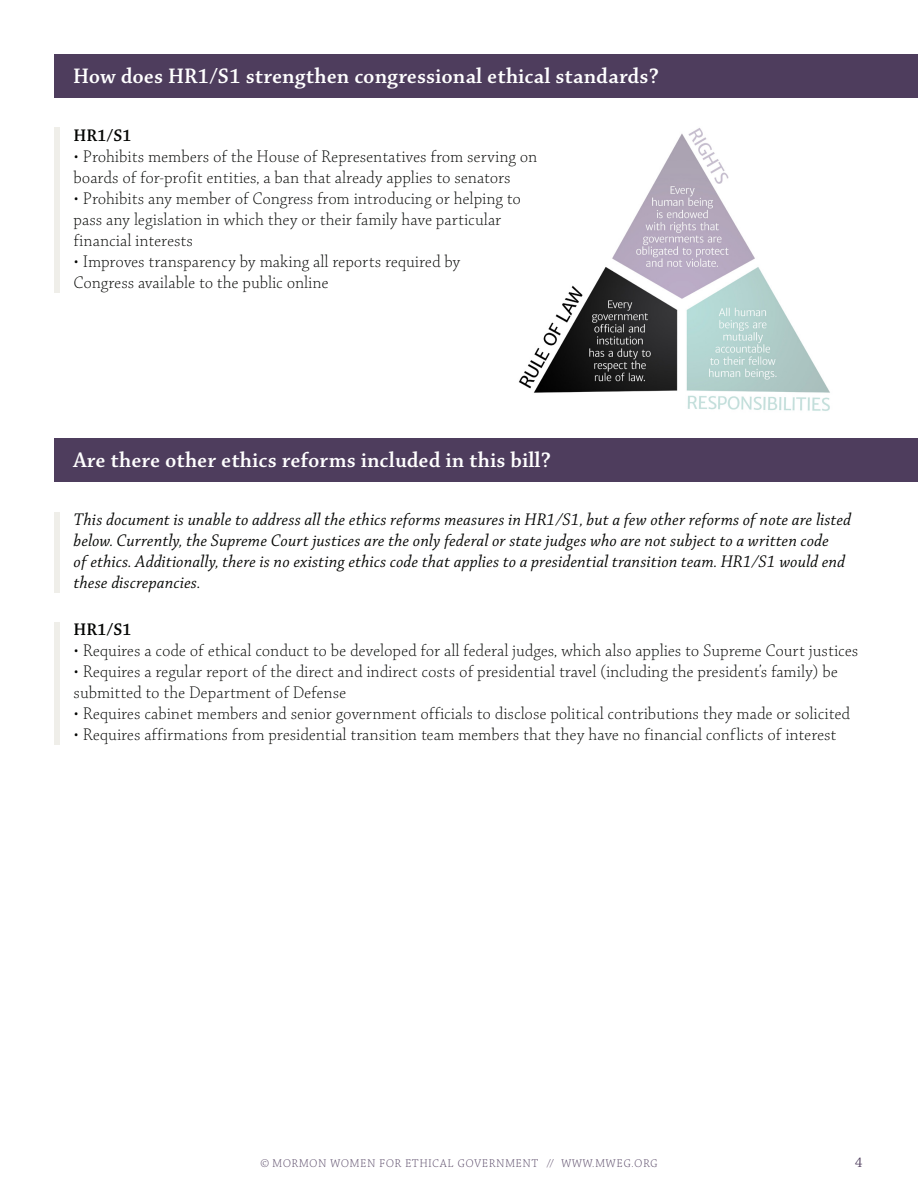
<style>
.page{position:relative;width:918px;height:1188px;background:#fff}
.page>*{position:absolute;margin:0;border:0;box-sizing:border-box;transform-origin:0 0}
.t1{font:22.5px "Chaparral Pro Semibold Disp";letter-spacing:.03em;color:#fff}
.t2{font:18px/21px "Chaparral Pro Light Disp";letter-spacing:.03em;color:#040503}
.t3{font:18px/21px "Chaparral Pro It Disp";letter-spacing:.03em;color:#040503}
.t4{font:18px "Chaparral Pro Semibold Disp";letter-spacing:.03em;color:#040503}
.t5{font:15px "Chaparral Pro Disp";color:#4e3d5d}
.t6{font:12px "Chaparral Pro Light Disp";letter-spacing:.09em;color:#4e3d5d}
.s1{font-size:21px}
</style>
<div class="page">
<div style="left:54px;top:54px;width:864px;height:44px;background:#4e3d5d"></div>
<div style="left:54px;top:128px;width:6px;height:165px;background:#efeee9"></div>
<div style="left:54px;top:438px;width:864px;height:44px;background:#4e3d5d"></div>
<div style="left:54px;top:512px;width:6px;height:81px;background:#efeee9"></div>
<div style="left:54px;top:622px;width:6px;height:123px;background:#efeee9"></div>
<img style="left:519px;top:128px;width:311px;height:283px">
<p class="t1" style="left:73px;top:64px;width:587px">How does HR1/S1 strengthen congressional ethical standards?</p>
<p class="t4" style="left:74px;top:126px;width:59px">HR1/S1</p>
<p class="t2" style="left:74px;top:147px;width:465px"><span class="s1">•</span> Prohibits members of the House of Representatives from serving on boards of for-profit entities, a ban that already applies to senators</p>
<p class="t2" style="left:74px;top:189px;width:448px"><span class="s1">•</span> Prohibits any member of Congress from introducing or helping to</p>
<p class="t2" style="left:74px;top:210px;width:429px">pass any legislation in which they or their family have particular</p>
<p class="t2" style="left:74px;top:231px;width:120px">financial interests</p>
<p class="t2" style="left:74px;top:252px;width:388px"><span class="s1">•</span> Improves transparency by making all reports required by</p>
<p class="t2" style="left:74px;top:273px;width:256px">Congress available to the public online</p>
<p class="t1" style="left:73px;top:448px;width:479px">Are there other ethics reforms included in this bill?</p>
<p class="t3" style="left:74px;top:510px;width:779px">This document is unable to address all the ethics reforms measures in HR1/S1, but a few other reforms of note are listed below. Currently, the Supreme Court justices are the only federal or state judges who are not subject to a written code<br>of ethics. Additionally, there is no existing ethics code that applies to a presidential transition team. HR1/S1 would end these discrepancies.</p>
<p class="t4" style="left:74px;top:620px;width:59px">HR1/S1</p>
<p class="t2" style="left:74px;top:641px;width:786px"><span class="s1">•</span> Requires a code of ethical conduct to be developed for all federal judges, which also applies to Supreme Court justices</p>
<p class="t2" style="left:74px;top:662px;width:765px"><span class="s1">•</span> Requires a regular report of the direct and indirect costs of presidential travel (including the president’s family) be submitted to the Department of Defense</p>
<p class="t2" style="left:74px;top:704px;width:777px"><span class="s1">•</span> Requires cabinet members and senior government officials to disclose political contributions they made or solicited</p>
<p class="t2" style="left:74px;top:725px;width:764px"><span class="s1">•</span> Requires affirmations from presidential transition team members that they have no financial conflicts of interest</p>
<p class="t6" style="left:260px;top:1157px;width:399px">© MORMON WOMEN FOR ETHICAL GOVERNMENT // WWW.MWEG.ORG</p>
<p class="t5" style="left:855px;top:1155px;width:9px">4</p>
</div>
